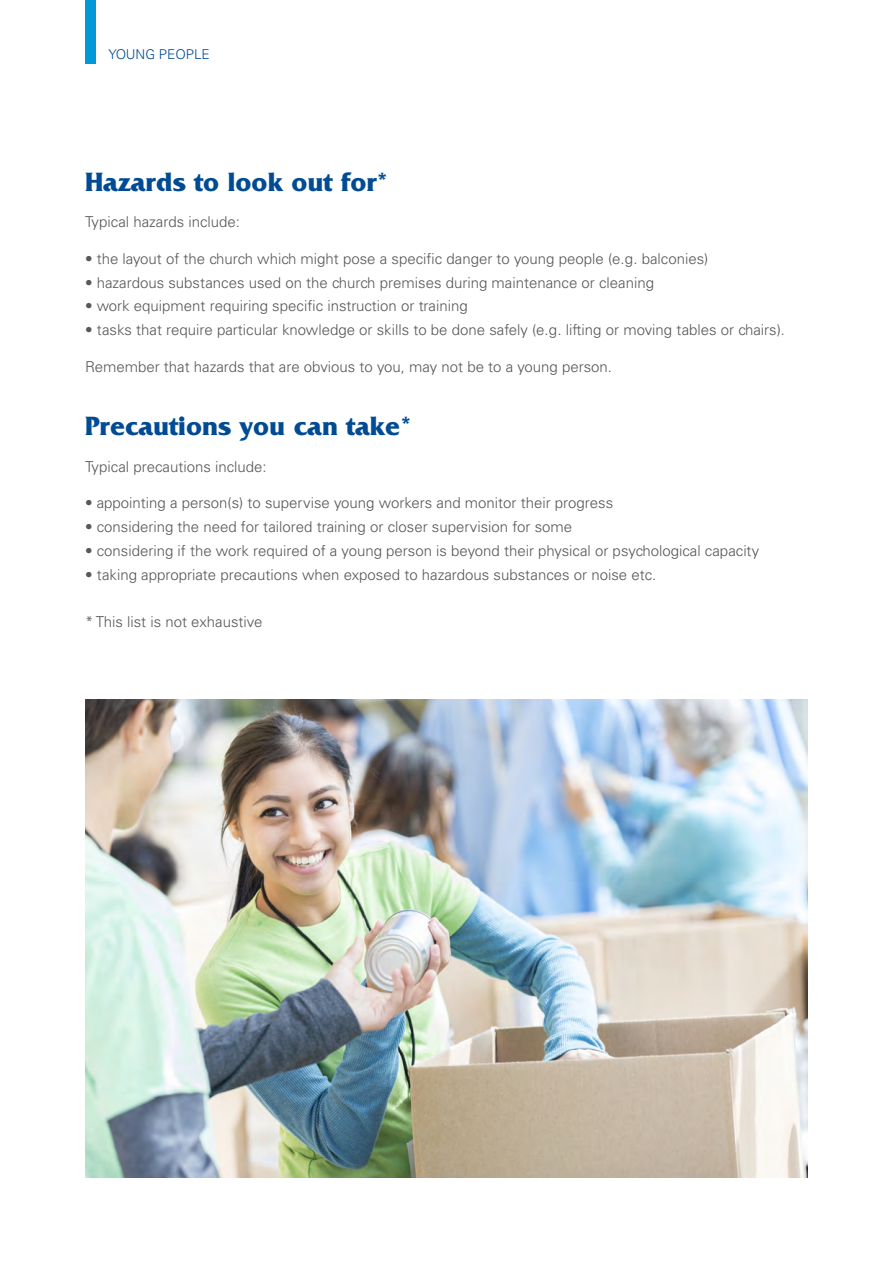
<style>
.page{position:relative;width:893px;height:1263px;background:#fff}
.page>*{position:absolute;margin:0;border:0;box-sizing:border-box;transform-origin:0 0}
.t1{font:700 27.75px "Friz Quadrata";color:#004b93}
.t2{font:300 15px "Univers";color:#575756}
.t3{font:300 13.5px "Univers";color:#004b93}
</style>
<div class="page">
<div style="left:85px;top:0;width:10px;height:64px;background:#0098d8"></div>
<img style="left:85px;top:699px;width:723px;height:479px">
<p class="t3" style="left:108px;top:46px;width:103px">YOUNG PEOPLE</p>
<h2 class="t1" style="left:85px;top:166px;width:305px">Hazards to look out for*</h2>
<p class="t2" style="left:85px;top:213px;width:156px">Typical hazards include:</p>
<p class="t2" style="left:85px;top:250px;width:625px">• the layout of the church which might pose a specifc danger to young people (e.g. balconies)</p>
<p class="t2" style="left:85px;top:273px;width:571px">• hazardous substances used on the church premises during maintenance or cleaning</p>
<p class="t2" style="left:85px;top:297px;width:384px">• work equipment requiring specifc instruction or training</p>
<p class="t2" style="left:85px;top:321px;width:702px">• tasks that require particular knowledge or skills to be done safely (e.g. lifting or moving tables or chairs).</p>
<p class="t2" style="left:85px;top:357px;width:529px">Remember that hazards that are obvious to you, may not be to a young person.</p>
<h2 class="t1" style="left:85px;top:411px;width:328px">Precautions you can take*</h2>
<p class="t2" style="left:85px;top:457px;width:183px">Typical precautions include:</p>
<p class="t2" style="left:85px;top:494px;width:530px">• appointing a person(s) to supervise young workers and monitor their progress</p>
<p class="t2" style="left:85px;top:518px;width:489px">• considering the need for tailored training or closer supervision for some</p>
<p class="t2" style="left:85px;top:541px;width:676px">• considering if the work required of a young person is beyond their physical or psychological capacity</p>
<p class="t2" style="left:85px;top:565px;width:573px">• taking appropriate precautions when exposed to hazardous substances or noise etc.</p>
<p class="t2" style="left:85px;top:613px;width:179px">* This list is not exhaustive</p>
</div>
